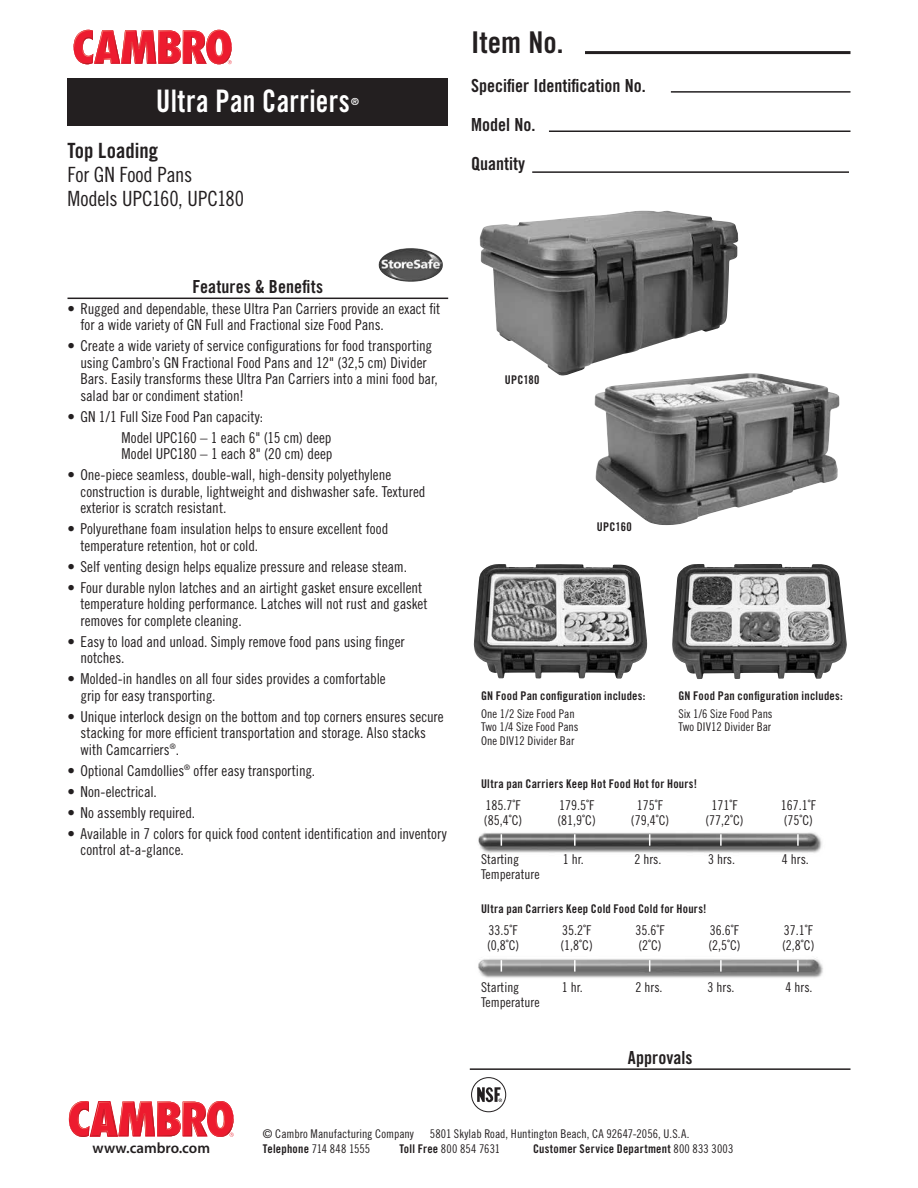
<style>
.page{position:relative;width:918px;height:1188px;background:#fff}
.page>*{position:absolute;margin:0;border:0;box-sizing:border-box;transform-origin:0 0}
.t1{font:31.05px "Trade Gothic LT Std Bd Cn 20";letter-spacing:.015em;color:#fff;scale:.91 1}
.t2{font:30px "Trade Gothic LT Std Bd Cn 20";color:#231f20}
.t3{font:21px/24px "Trade Gothic LT Std Cn 18";letter-spacing:-.01em;color:#231f20}
.t4{font:21px "Trade Gothic LT Std Bd Cn 20";color:#231f20}
.t5{font:18px/39px "Trade Gothic LT Std Bd Cn 20";color:#231f20}
.t6{font:15px/16.5px "Trade Gothic LT Std Cn 18";letter-spacing:-.005em;color:#231f20}
.t7{font:600 15px "Myriad Pro";color:#231f20}
.t8{font:13.5px "Trade Gothic LT Std Cn 18";color:#231f20}
.t9{font:12px/13.5px "Trade Gothic LT Std Cn 18";letter-spacing:.005em;color:#231f20}
.t10{font:12px "Trade Gothic LT Std Bd Cn 20";letter-spacing:.02em;color:#231f20}
.t11{font:9.75px "Trade Gothic LT Std Bd Cn 20";color:#fff}
.s1{font-family:"Trade Gothic LT Std Bd Cn 20"}
.s2{font-family:"Trade Gothic LT Std Cn 18"}
</style>
<div class="page">
<svg style="left:74px;top:30px;width:158px;height:34px"></svg>
<svg style="left:69px;top:1101px;width:165px;height:36px"></svg>
<img style="left:474px;top:564px;width:173px;height:115px">
<img style="left:672px;top:564px;width:175px;height:115px">
<img style="left:379px;top:248px;width:32px;height:25px">
<div style="left:471px;top:1077px;width:35px;height:35px;border:1px solid #231f20;border-radius:50%"></div>
<svg style="left:477px;top:1087px;width:25px;height:15px"></svg>
<img style="left:480px;top:211px;width:258px;height:165px">
<img style="left:594px;top:373px;width:246px;height:152px">
<hr style="left:585px;top:51px;width:266px;height:3px;background:#231f20">
<hr style="left:671px;top:91px;width:180px;height:2px;background:#231f20">
<hr style="left:549px;top:130px;width:301px;height:2px;background:#231f20">
<hr style="left:532px;top:171px;width:317px;height:2px;background:#231f20">
<div style="left:68px;top:79px;width:380px;height:47px;background:#231f20"></div>
<hr style="left:68px;top:298px;width:380px;height:1px;background:#231f20">
<img style="left:478px;top:832px;width:344px;height:21px">
<svg style="left:501px;top:834px;width:1px;height:12px"></svg>
<svg style="left:649px;top:834px;width:1px;height:12px"></svg>
<svg style="left:574px;top:834px;width:2px;height:12px"></svg>
<svg style="left:720px;top:834px;width:2px;height:12px"></svg>
<svg style="left:797px;top:834px;width:2px;height:12px"></svg>
<img style="left:478px;top:958px;width:345px;height:20px">
<svg style="left:501px;top:960px;width:1px;height:12px"></svg>
<svg style="left:574px;top:960px;width:2px;height:12px"></svg>
<svg style="left:649px;top:960px;width:1px;height:12px"></svg>
<svg style="left:720px;top:960px;width:2px;height:12px"></svg>
<svg style="left:797px;top:960px;width:2px;height:12px"></svg>
<hr style="left:470px;top:1068px;width:381px;height:2px;background:#231f20">
<h1 class="t1" style="left:156px;top:82px;width:214px">Ultra Pan Carriers</h1>
<p class="t11" style="left:351px;top:96px;width:9px">®</p>
<h3 class="t4" style="left:68px;top:137px;width:92px">Top Loading</h3>
<h3 class="t3" style="left:68px;top:162px;width:178px">For GN Food Pans<br>Models UPC160, UPC180</h3>
<h2 class="t2" style="left:471px;top:24px;width:94px">Item No.</h2>
<p class="t5" style="left:471px;top:66px;width:176px">Specifier Identification No.<br>Model No.<br>Quantity</p>
<p class="t5" style="left:192px;top:267px;width:132px">Features &amp; Benefits</p>
<p class="t6" style="left:80px;top:300px;width:361px;text-indent:-13px">• Rugged and dependable, these Ultra Pan Carriers provide an exact fit for a wide variety of GN Full and Fractional size Food Pans.</p>
<p class="t6" style="left:80px;top:338px;width:359px;text-indent:-13px">• Create a wide variety of service configurations for food transporting using Cambro’s GN Fractional Food Pans and 12" (32,5 cm) Divider Bars. Easily transforms these Ultra Pan Carriers into a mini food bar, salad bar or condiment station!</p>
<p class="t6" style="left:122px;top:406px;width:211px;line-height:21px;text-indent:-54px">• GN 1/1 Full Size Food Pan capacity:<br>Model UPC160 – 1 each 6" (15 cm) deep</p>
<p class="t6" style="left:122px;top:446px;width:212px">Model UPC180 – 1 each 8" (20 cm) deep</p>
<p class="t6" style="left:80px;top:467px;width:347px;text-indent:-13px">• One-piece seamless, double-wall, high-density polyethylene construction is durable, lightweight and dishwasher safe. Textured exterior is scratch resistant.</p>
<p class="t6" style="left:80px;top:521px;width:310px;text-indent:-13px">• Polyurethane foam insulation helps to ensure excellent food temperature retention, hot or cold.</p>
<p class="t6" style="left:68px;top:558px;width:341px">• Self venting design helps equalize pressure and release steam.</p>
<p class="t6" style="left:80px;top:579px;width:349px;text-indent:-13px">• Four durable nylon latches and an airtight gasket ensure excellent temperature holding performance. Latches will not rust and gasket removes for complete cleaning.</p>
<p class="t6" style="left:80px;top:633px;width:326px;text-indent:-13px">• Easy to load and unload. Simply remove food pans using finger notches.</p>
<p class="t6" style="left:80px;top:671px;width:307px;text-indent:-13px">• Molded-in handles on all four sides provides a comfortable grip for easy transporting.</p>
<p class="t6" style="left:80px;top:708px;width:365px;text-indent:-13px">• Unique interlock design on the bottom and top corners ensures secure stacking for more efficient transportation and storage. Also stacks with Camcarriers<sup>®</sup>.</p>
<p class="t6" style="left:68px;top:762px;width:249px">• Optional Camdollies<sup>®</sup> offer easy transporting.</p>
<p class="t6" style="left:67px;top:783px;width:91px">• Non-electrical.</p>
<p class="t6" style="left:67px;top:804px;width:129px">• No assembly required.</p>
<p class="t6" style="left:80px;top:825px;width:368px;text-indent:-13px">• Available in 7 colors for quick food content identification and inventory control at-a-glance.</p>
<p class="t10" style="left:505px;top:372px;width:36px">UPC180</p>
<p class="t10" style="left:597px;top:519px;width:36px">UPC160</p>
<p class="t10" style="left:481px;top:688px;width:166px">GN Food Pan configuration includes:</p>
<p class="t9" style="left:481px;top:706px;width:99px">One 1/2 Size Food Pan<br>Two 1/4 Size Food Pans<br>One DIV12 Divider Bar</p>
<p class="t10" style="left:678px;top:688px;width:166px">GN Food Pan configuration includes:</p>
<p class="t9" style="left:678px;top:706px;width:96px">Six 1/6 Size Food Pans<br>Two DIV12 Divider Bar</p>
<p class="t10" style="left:481px;top:776px;width:218px">Ultra pan Carriers Keep Hot Food Hot for Hours!</p>
<p class="t8" style="left:485px;top:797px;width:37px">185.7˚F</p>
<p class="t8" style="left:559px;top:797px;width:37px">179.5˚F</p>
<p class="t8" style="left:637px;top:797px;width:28px">175˚F</p>
<p class="t8" style="left:711px;top:797px;width:28px">171˚F</p>
<p class="t8" style="left:781px;top:797px;width:37px">167.1˚F</p>
<p class="t8" style="left:484px;top:812px;width:40px">(85,4˚C)</p>
<p class="t8" style="left:558px;top:812px;width:40px">(81,9˚C)</p>
<p class="t8" style="left:631px;top:812px;width:40px">(79,4˚C)</p>
<p class="t8" style="left:705px;top:812px;width:40px">(77,2˚C)</p>
<p class="t8" style="left:784px;top:812px;width:31px">(75˚C)</p>
<p class="t8" style="left:481px;top:851px;width:40px">Starting</p>
<p class="t8" style="left:563px;top:851px;width:22px">1 hr.</p>
<p class="t8" style="left:634px;top:851px;width:28px">2 hrs.</p>
<p class="t8" style="left:708px;top:851px;width:28px">3 hrs.</p>
<p class="t8" style="left:782px;top:851px;width:28px">4 hrs.</p>
<p class="t8" style="left:481px;top:866px;width:60px">Temperature</p>
<p class="t10" style="left:481px;top:901px;width:227px">Ultra pan Carriers Keep Cold Food Cold for Hours!</p>
<p class="t8" style="left:489px;top:922px;width:31px">33.5˚F</p>
<p class="t8" style="left:562px;top:922px;width:31px">35.2˚F</p>
<p class="t8" style="left:636px;top:922px;width:31px">35.6˚F</p>
<p class="t8" style="left:710px;top:922px;width:31px">36.6˚F</p>
<p class="t8" style="left:784px;top:922px;width:31px">37.1˚F</p>
<p class="t8" style="left:487px;top:937px;width:34px">(0,8˚C)</p>
<p class="t8" style="left:561px;top:937px;width:34px">(1,8˚C)</p>
<p class="t8" style="left:639px;top:937px;width:25px">(2˚C)</p>
<p class="t8" style="left:708px;top:937px;width:34px">(2,5˚C)</p>
<p class="t8" style="left:782px;top:937px;width:34px">(2,8˚C)</p>
<p class="t8" style="left:481px;top:979px;width:40px">Starting</p>
<p class="t8" style="left:562px;top:979px;width:22px">1 hr.</p>
<p class="t8" style="left:636px;top:979px;width:28px">2 hrs.</p>
<p class="t8" style="left:708px;top:979px;width:28px">3 hrs.</p>
<p class="t8" style="left:786px;top:979px;width:28px">4 hrs.</p>
<p class="t8" style="left:481px;top:994px;width:60px">Temperature</p>
<p class="t5" style="left:628px;top:1038px;width:66px">Approvals</p>
<p class="t7" style="left:93px;top:1138px;width:119px">www.cambro.com</p>
<p class="t9" style="left:263px;top:1127px;width:152px">© Cambro Manufacturing Company</p>
<p class="t9" style="left:430px;top:1127px;width:261px">5801 Skylab Road, Huntington Beach, CA 92647-2056, U.S.A.</p>
<p class="t9" style="left:263px;top:1141px;width:109px"><span class="s1">Telephone</span> 714 848 1555</p>
<p class="t9" style="left:399px;top:1141px;width:102px"><span class="s1">Toll Free</span> 800 854 7631</p>
<p class="t10" style="left:533px;top:1141px;width:202px">Customer Service Department <span class="s2">800 833 3003</span></p>
</div>
